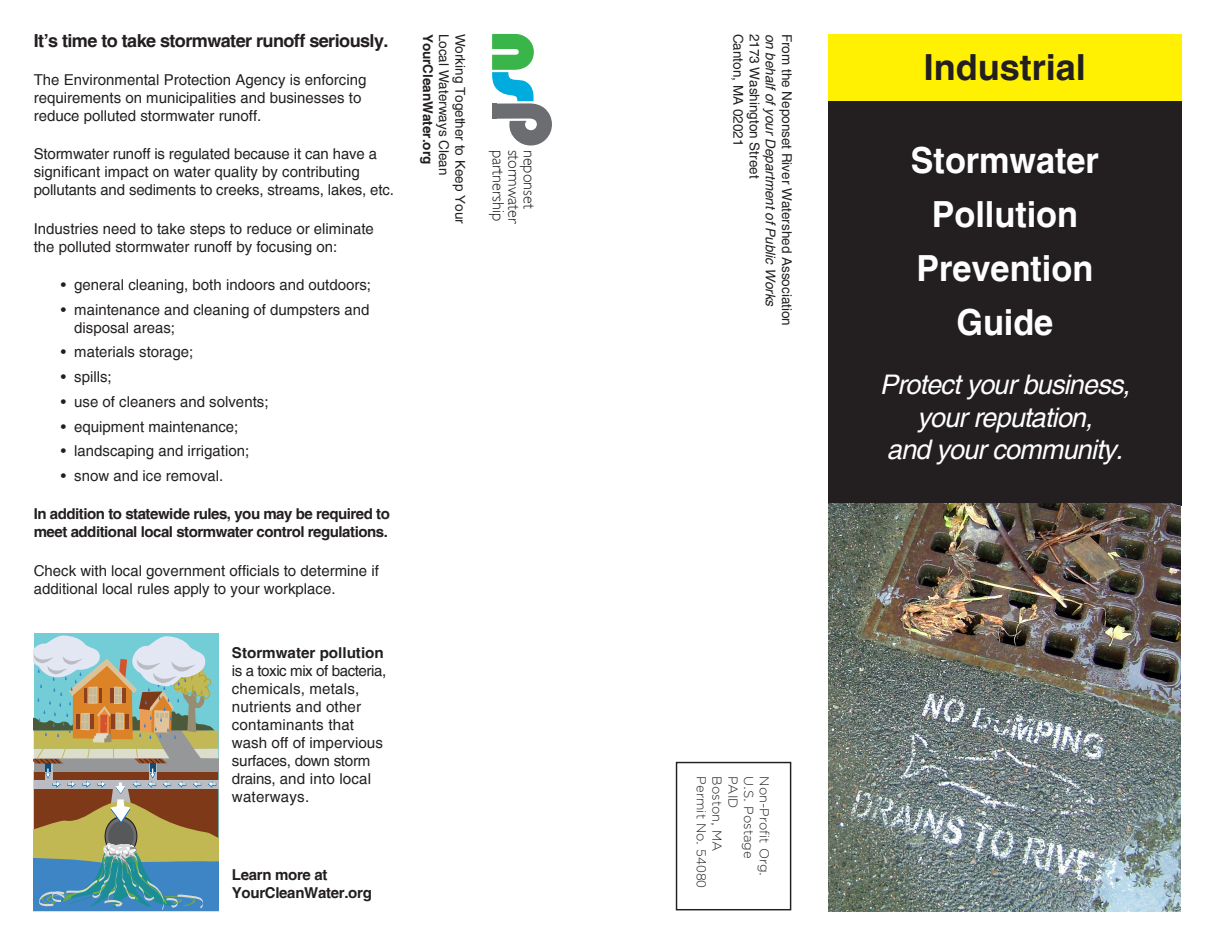
<style>
.page{position:relative;width:1215px;height:945px;background:#fff}
.page>*{position:absolute;margin:0;border:0;box-sizing:border-box;transform-origin:0 0}
.t1{font:84px "Bauhaus 93";color:#3ab54a}
.t2{font:700 36px/54px "Helvetica";color:#fff;text-align:center;scale:.95 1}
.t3{font:700 36px "Helvetica";color:#231f20}
.t4{font:italic 27px/32.4px "Helvetica";letter-spacing:-.03em;color:#fff;text-align:center}
.t5{font:700 18px "Helvetica";letter-spacing:-.03em;color:#231f20}
.t6{font:300 16.5px "Gill Sans";color:#231f20}
.t7{font:15px/18px "Helvetica";color:#231f20}
.t8{font:700 15px/18px "Helvetica";letter-spacing:-.03em;color:#231f20}
.t9{font:700 15px "Helvetica";color:#231f20}
.t10{font:13.5px "Helvetica";color:#231f20}
.t11{font:italic 13.5px "Helvetica";color:#231f20}
.t12{font:700 13.5px "Helvetica";color:#231f20}
.t13{font:300 13.05px "Gotham";color:#231f20}
.s1{color:#00acdd}
</style>
<div class="page">
<div style="left:492px;top:104px;width:5px;height:15px;background:#6c6d70"></div>
<div style="left:828px;top:100px;width:353px;height:405px;background:#231f20"></div>
<img style="left:828px;top:504px;width:353px;height:407px">
<div style="left:676px;top:762px;width:115px;height:148px;border:1px solid #231f20"></div>
<svg style="left:34px;top:635px;width:184px;height:276px;background:#949d89"></svg>
<div style="left:828px;top:34px;width:353px;height:66px;background:#fff101"></div>
<p class="t5" style="left:34px;top:29px;width:356px">It’s time to take stormwater runoff seriously.</p>
<p class="t7" style="left:34px;top:71px;width:334px">The Environmental Protection Agency is enforcing requirements on municipalities and businesses to reduce polluted stormwater runoff.</p>
<p class="t7" style="left:34px;top:145px;width:362px">Stormwater runoff is regulated because it can have a significant impact on water quality by contributing pollutants and sediments to creeks, streams, lakes, etc.</p>
<p class="t7" style="left:34px;top:219px;width:342px">Industries need to take steps to reduce or eliminate the polluted stormwater runoff by focusing on:</p>
<p class="t7" style="left:61px;top:276px;width:312px">• general cleaning, both indoors and outdoors;</p>
<p class="t7" style="left:74px;top:300px;width:297px;text-indent:-14px">• maintenance and cleaning of dumpsters and disposal areas;</p>
<p class="t7" style="left:61px;top:343px;width:134px">• materials storage;</p>
<p class="t7" style="left:61px;top:368px;width:53px">• spills;</p>
<p class="t7" style="left:61px;top:393px;width:209px">• use of cleaners and solvents;</p>
<p class="t7" style="left:61px;top:417px;width:179px">• equipment maintenance;</p>
<p class="t7" style="left:61px;top:442px;width:190px">• landscaping and irrigation;</p>
<p class="t7" style="left:61px;top:467px;width:164px">• snow and ice removal.</p>
<p class="t8" style="left:34px;top:505px;width:358px">In addition to statewide rules, you may be required to meet additional local stormwater control regulations.</p>
<p class="t7" style="left:34px;top:561px;width:347px">Check with local government officials to determine if additional local rules apply to your workplace.</p>
<p class="t9" style="left:232px;top:643px;width:153px">Stormwater pollution</p>
<p class="t7" style="left:232px;top:661px;width:156px">is a toxic mix of bacteria, chemicals, metals, nutrients and other contaminants that wash off of impervious surfaces, down storm drains, and into local waterways.</p>
<p class="t8" style="left:232px;top:866px;width:141px">Learn more at<br>YourCleanWater.org</p>
<p class="t12" style="left:436px;top:34px;width:132px;rotate:90deg">YourCleanWater.org</p>
<p class="t10" style="left:452px;top:34px;width:143px;rotate:90deg">Local Waterways Clean</p>
<p class="t10" style="left:468px;top:34px;width:191px;rotate:90deg">Working Together to Keep Your</p>
<h1 class="t1" style="left:568px;top:30px;width:120px;rotate:90deg">n <sup>p</sup><span class="s1">s</span></h1>
<p class="t10" style="left:746px;top:34px;width:114px;rotate:90deg">Canton, MA 02021</p>
<p class="t10" style="left:762px;top:34px;width:146px;rotate:90deg">2173 Washington Street</p>
<p class="t11" style="left:779px;top:34px;width:274px;rotate:90deg">on behalf of your Department of Public Works</p>
<p class="t10" style="left:795px;top:34px;width:294px;rotate:90deg">From the Neponset River Watershed Association</p>
<p class="t6" style="left:508px;top:150px;width:73px;rotate:90deg">partnership</p>
<p class="t6" style="left:523px;top:150px;width:76px;rotate:90deg">stormwater</p>
<p class="t6" style="left:539px;top:150px;width:61px;rotate:90deg">neponset</p>
<p class="t13" style="left:710px;top:776px;width:113px;rotate:90deg">Permit No. 54080</p>
<p class="t13" style="left:726px;top:776px;width:77px;rotate:90deg">Boston, MA</p>
<p class="t13" style="left:741px;top:776px;width:33px;rotate:90deg">PAID</p>
<p class="t13" style="left:757px;top:776px;width:84px;rotate:90deg">U.S. Postage</p>
<p class="t13" style="left:773px;top:776px;width:101px;rotate:90deg">Non-Profit Org.</p>
<h2 class="t3" style="left:924px;top:45px;width:164px">Industrial</h2>
<h2 class="t2" style="left:911px;top:133px;width:200px">Stormwater<br>Pollution<br>Prevention<br>Guide</h2>
<h3 class="t4" style="left:880px;top:369px;width:252px">Protect your business, your reputation,<br>and your community.</h3>
</div>
